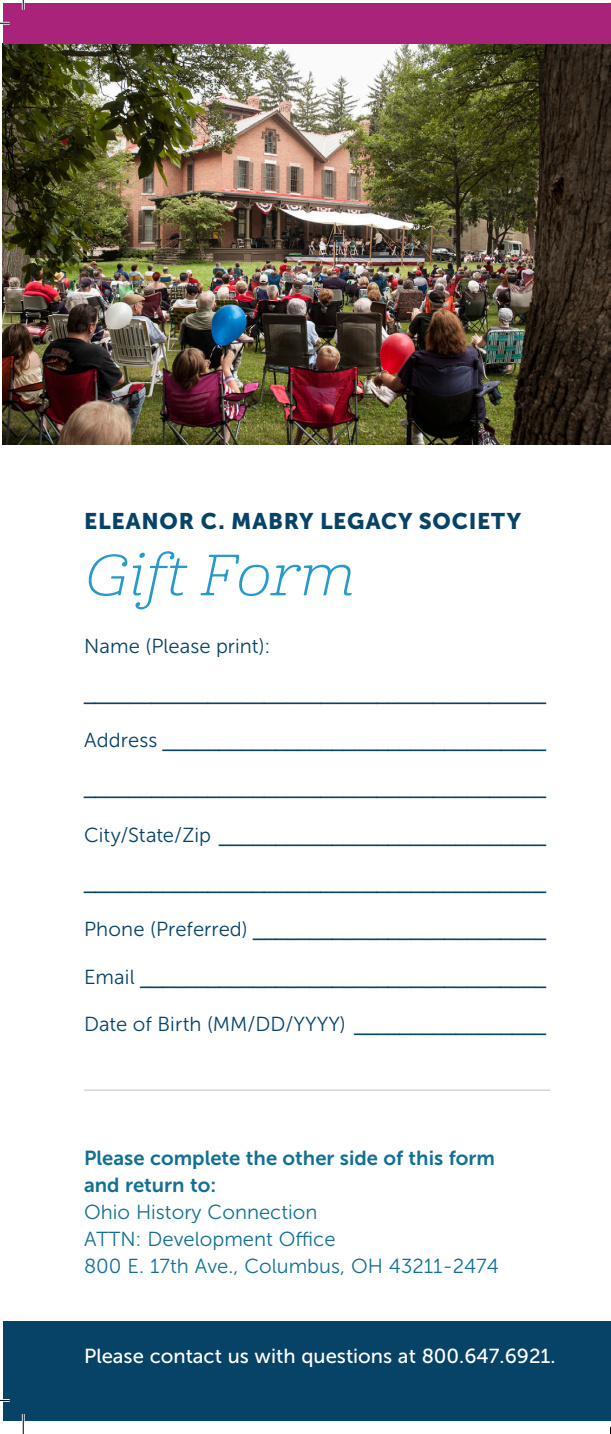
<style>
.page{position:relative;width:611px;height:1434px;background:#fff}
.page>*{position:absolute;margin:0;border:0;box-sizing:border-box;transform-origin:0 0}
.site_descript{font:italic 300 expanded 56.25px "Cabrito";color:#2699cd}
.site_descript-2{font:22.5px "Museo Sans 900";letter-spacing:.035em;color:#074267}
.t1{font:20.25px "Arial";color:#074267}
.t2{font:20.25px/27px "Museo Sans 300";color:#127094}
.t3{font:20.25px "Museo Sans 300";color:#074267}
.t4{font:20.25px "Museo Sans 500";color:#fff}
.s1{font-family:"Museo Sans 300"}
.s2{font-family:"Arial"}
.s3{font-family:"Museo Sans 700"}
</style>
<div class="page">
<img style="left:610px;top:10px;width:1px;height:434px">
<img style="left:3px;top:43px;width:607px;height:401px">
<div style="left:3px;top:1321px;width:608px;height:99px;background:#074267"></div>
<div style="left:3px;top:3px;width:607px;height:40px;background:#aa237a"></div>
<hr style="left:610px;top:444px;width:1px;height:100px;background:#2699cd">
<hr style="left:84px;top:1089px;width:466px;height:2px;background:#c7c8ca">
<hr style="left:22px;top:1414px;width:3px;height:20px;background:#fff">
<svg style="left:0;top:22px;width:10px;height:3px"></svg>
<svg style="left:0;top:1399px;width:10px;height:3px"></svg>
<svg style="left:22px;top:0;width:3px;height:10px"></svg>
<svg style="left:23px;top:1414px;width:1px;height:20px"></svg>
<p class="site_descript-2" style="left:84px;top:508px;width:438px">ELEANOR C. MABRY LEGACY SOCIETY</p>
<p class="site_descript" style="left:84px;top:542px;width:271px">Gift Form</p>
<p class="t3" style="left:84px;top:635px;width:188px">Name (Please print):</p>
<p class="t1" style="left:84px;top:679px;width:463px">_________________________________________</p>
<p class="t1" style="left:84px;top:727px;width:463px"><span class="s1">Address</span> __________________________________</p>
<p class="t1" style="left:84px;top:774px;width:463px">_________________________________________</p>
<p class="t1" style="left:84px;top:821px;width:463px"><span class="s1">City/State/Zip</span> _____________________________</p>
<p class="t1" style="left:84px;top:868px;width:463px">_________________________________________</p>
<p class="t1" style="left:84px;top:916px;width:463px"><span class="s1">Phone (Preferred)</span> __________________________</p>
<p class="t1" style="left:84px;top:963px;width:463px"><span class="s1">Email</span> ____________________________________</p>
<p class="t3" style="left:84px;top:1013px;width:463px">Date of Birth (MM/DD/YYYY) <span class="s2">_________________</span></p>
<p class="t2" style="left:84px;top:1144px;width:416px"><span class="s3">Please complete the other side of this form and return to:<br></span>Ohio History Connection<br>ATTN: Development Office<br>800 E. 17th Ave., Columbus, OH 43211-2474</p>
<p class="t4" style="left:84px;top:1345px;width:473px">Please contact us with questions at 800.647.6921.</p>
</div>
